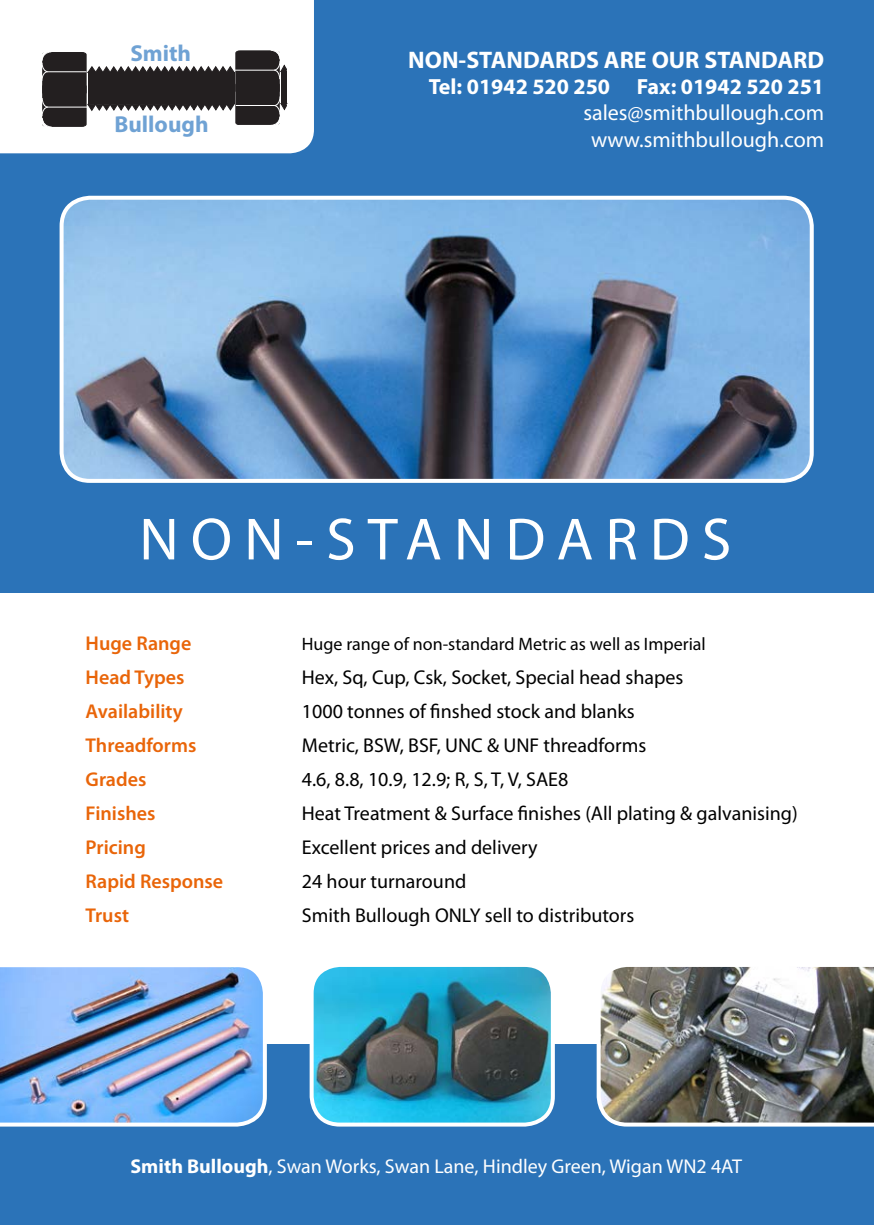
<style>
.page{position:relative;width:874px;height:1225px;background:#fff}
.page>*{position:absolute;margin:0;border:0;box-sizing:border-box;transform-origin:0 0}
.t1{font:60px "Myriad Pro";letter-spacing:.2em;color:#fff}
.t2{font:700 24px "Myriad Pro";color:#fff}
.t3{font:700 23.2px "Myriad Pro";color:#6fa2d4}
.t4{font:22px "Myriad Pro";color:#fff}
.t5{font:700 22px "Myriad Pro";color:#fff}
.t6{font:20px "Myriad Pro";color:#000}
.t7{font:600 20px "Myriad Pro";color:#e96509}
.t8{font:20px "Myriad Pro";color:#fff}
.t9{font:18px "Myriad Pro";color:#000}
.s1{font-weight:700}
</style>
<div class="page">
<div style="left:0;top:1044px;width:873px;height:181px;background:#2b73b8"></div>
<img style="left:314px;top:968px;width:238px;height:156px">
<div style="left:309px;top:963px;width:245px;height:163px;border:4px solid #fff;border-radius:28px"></div>
<img style="left:0;top:967px;width:267px;height:159px">
<img style="left:596px;top:967px;width:277px;height:159px">
<div style="left:0;top:0;width:873px;height:593px;background:#2b73b8"></div>
<img style="left:62px;top:198px;width:749px;height:282px">
<div style="left:60px;top:196px;width:753px;height:287px;border:4px solid #fff;border-radius:28px"></div>
<div style="left:0;top:0;width:314px;height:153px;background:#fff"></div>
<svg style="left:43px;top:51px;width:244px;height:75px;background:#6c696a"></svg>
<p class="t3" style="left:130px;top:38px;width:62px">Smith</p>
<p class="t3" style="left:114px;top:109px;width:96px">Bullough</p>
<p class="t2" style="left:408px;top:44px;width:417px">NON-STANDARDS ARE OUR STANDARD</p>
<p class="t5" style="left:428px;top:72px;width:397px">Tel: 01942 520 250 Fax: 01942 520 251</p>
<p class="t4" style="left:583px;top:99px;width:242px">sales@smithbullough.com</p>
<p class="t4" style="left:590px;top:126px;width:234px">www.smithbullough.com</p>
<p class="t1" style="left:139px;top:502px;width:593px">NON-STANDARDS</p>
<p class="t7" style="left:86px;top:630px;width:107px">Huge Range</p>
<p class="t9" style="left:302px;top:633px;width:405px">Huge range of non-standard Metric as well as Imperial</p>
<p class="t7" style="left:86px;top:664px;width:100px">Head Types</p>
<p class="t6" style="left:302px;top:665px;width:383px">Hex, Sq, Cup, Csk, Socket, Special head shapes</p>
<p class="t7" style="left:86px;top:698px;width:99px">Availability</p>
<p class="t6" style="left:302px;top:699px;width:334px">1000 tonnes of finshed stock and blanks</p>
<p class="t7" style="left:86px;top:732px;width:112px">Threadforms</p>
<p class="t6" style="left:302px;top:733px;width:346px">Metric, BSW, BSF, UNC &amp; UNF threadforms</p>
<p class="t7" style="left:86px;top:766px;width:62px">Grades</p>
<p class="t6" style="left:302px;top:767px;width:268px">4.6, 8.8, 10.9, 12.9; R, S, T, V, SAE8</p>
<p class="t7" style="left:86px;top:800px;width:71px">Finishes</p>
<p class="t6" style="left:302px;top:801px;width:497px">Heat Treatment &amp; Surface finishes (All plating &amp; galvanising)</p>
<p class="t7" style="left:86px;top:834px;width:62px">Pricing</p>
<p class="t6" style="left:302px;top:835px;width:237px">Excellent prices and delivery</p>
<p class="t7" style="left:86px;top:868px;width:139px">Rapid Response</p>
<p class="t6" style="left:302px;top:869px;width:166px">24 hour turnaround</p>
<p class="t7" style="left:86px;top:902px;width:45px">Trust</p>
<p class="t6" style="left:302px;top:903px;width:334px">Smith Bullough ONLY sell to distributors</p>
<p class="t8" style="left:130px;top:1153px;width:612px"><span class="s1">Smith Bullough</span>, Swan Works, Swan Lane, Hindley Green, Wigan WN2 4AT</p>
</div>
